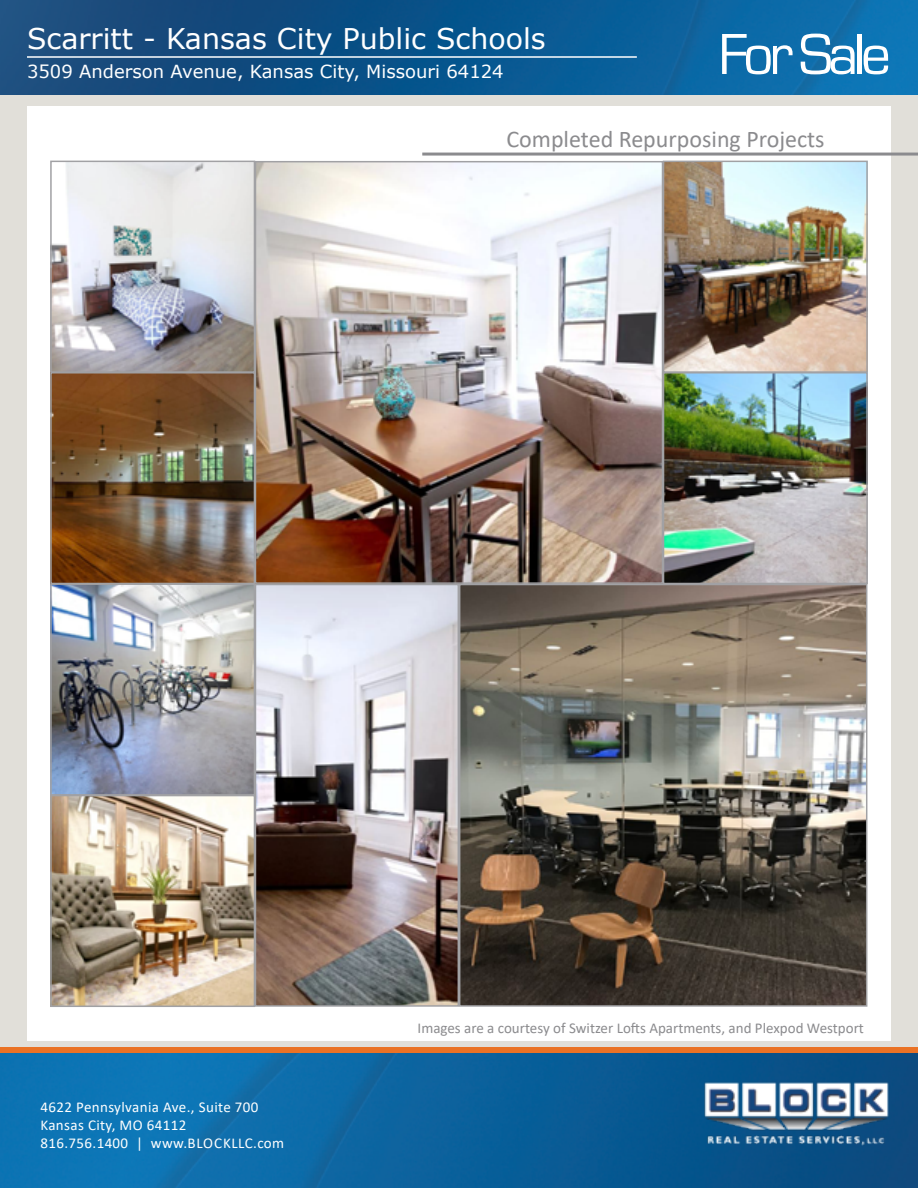
<style>
.page{position:relative;width:918px;height:1188px;background:#fff}
.page>*{position:absolute;margin:0;border:0;box-sizing:border-box;transform-origin:0 0}
.t1{font:60px "Eurostile";letter-spacing:-.075em;color:#fff}
.t2{font:28.5px "Verdana";color:#fff}
.t3{font:24px "Calibri";color:#8b8b8e}
.t4{font:18px "Verdana";color:#fff}
.t5{font:15px/18px "Calibri";letter-spacing:.025em;color:#fff}
.t6{font:15px "Calibri";color:#8b8b8e}
</style>
<div class="page">
<div style="left:0;top:93px;width:918px;height:978px;background:#e1dfd9"></div>
<img style="left:0;top:1053px;width:918px;height:135px">
<img style="left:701px;top:1073px;width:190px;height:75px">
<div style="left:0;top:1047px;width:918px;height:6px;background:#ea7225"></div>
<img style="left:0;top:0;width:918px;height:94px">
<hr style="left:27px;top:56px;width:610px;height:2px;background:#fff">
<div style="left:27px;top:107px;width:864px;height:934px;background:#fff"></div>
<hr style="left:422px;top:153px;width:496px;height:3px;background:#8b8b8e">
<img style="left:462px;top:587px;width:402px;height:417px">
<div style="left:459px;top:584px;width:408px;height:423px;border:2px solid #a1a1a4"></div>
<img style="left:53px;top:586px;width:403px;height:418px">
<div style="left:255px;top:584px;width:204px;height:423px;border:2px solid #a1a1a4"></div>
<div style="left:50px;top:583px;width:205px;height:213px;border:2px solid #a1a1a4"></div>
<div style="left:50px;top:795px;width:205px;height:212px;border:2px solid #a1a1a4"></div>
<img style="left:53px;top:164px;width:812px;height:417px">
<div style="left:255px;top:161px;width:408px;height:423px;border:2px solid #a1a1a4"></div>
<div style="left:50px;top:161px;width:205px;height:212px;border:2px solid #a1a1a4"></div>
<div style="left:663px;top:161px;width:205px;height:212px;border:2px solid #a1a1a4"></div>
<div style="left:50px;top:372px;width:205px;height:212px;border:2px solid #a1a1a4"></div>
<div style="left:663px;top:372px;width:205px;height:212px;border:2px solid #a1a1a4"></div>
<h2 class="t2" style="left:27px;top:19px;width:520px">Scarritt - Kansas City Public Schools</h2>
<p class="t4" style="left:27px;top:59px;width:478px">3509 Anderson Avenue, Kansas City, Missouri 64124</p>
<h1 class="t1" style="left:718px;top:22px;width:174px">For Sale</h1>
<h3 class="t3" style="left:506px;top:122px;width:320px">Completed Repurposing Projects</h3>
<p class="t5" style="left:40px;top:1097px;width:245px">4622 Pennsylvania Ave., Suite 700<br>Kansas City, MO 64112<br>816.756.1400 | www.BLOCKLLC.com</p>
<p class="t6" style="left:418px;top:1018px;width:448px">Images are a courtesy of Switzer Lofts Apartments, and Plexpod Westport</p>
</div>
